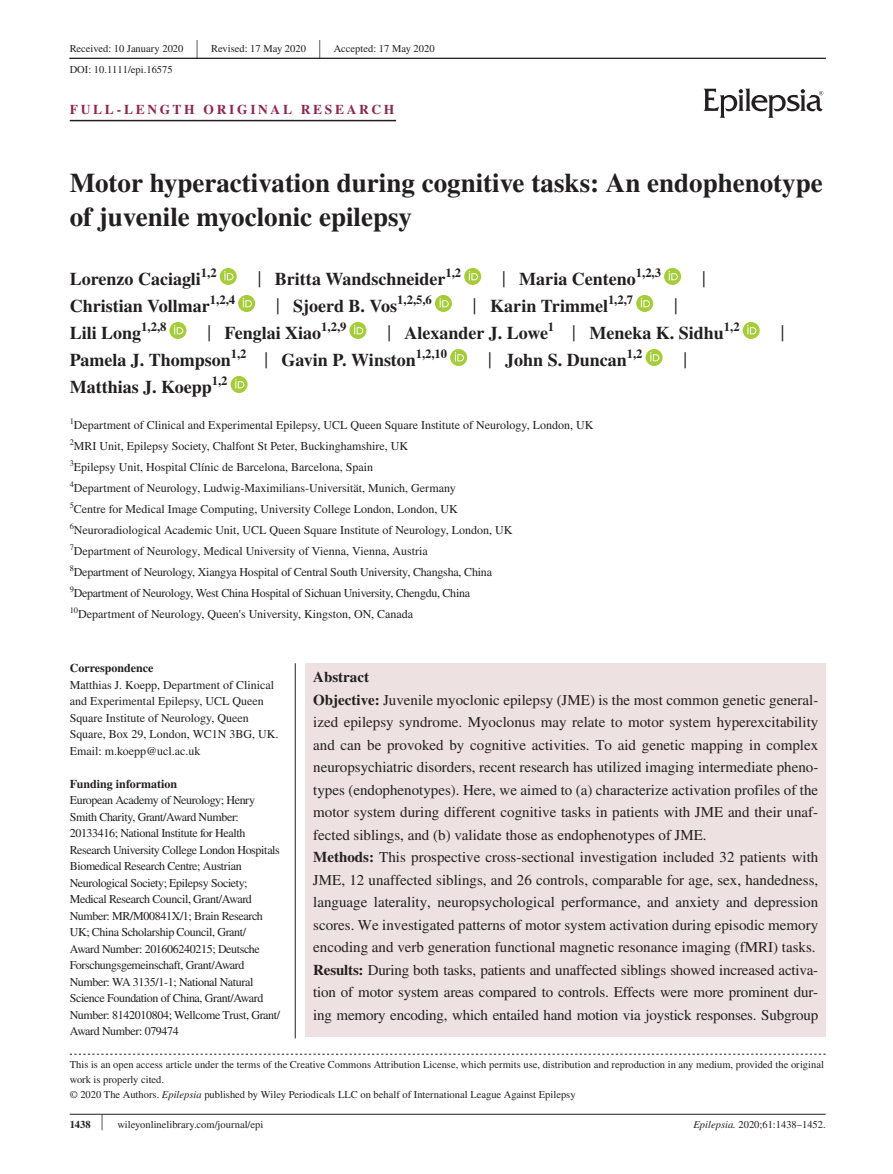
<style>
.page{position:relative;width:893px;height:1174px;background:#fff}
.page>*{position:absolute;margin:0;border:0;box-sizing:border-box;transform-origin:0 0}
.t1{font:700 27px/34.5px "STIX";color:#231f20}
.t2{font:26.55px "STIX";color:#231f20;scale:.4 1}
.t3{font:23.4px "STIX";color:#231f20;scale:.77 1}
.t4{font:700 18px "STIX";color:#231f20}
.t5{font:15px/22.5px "STIX";color:#231f20}
.t6{font:700 13.5px "STIX";letter-spacing:.2em;color:#8c284e}
.t7{font:12px/16.5px "STIX";color:#231f20}
.t8{font:12px/16.5px "STIX";letter-spacing:-.02em;color:#231f20}
.t9{font:700 12px "STIX";color:#231f20}
.t10{font:10.5px/15px "STIX";color:#231f20}
.t11{font:8.4px "STIX";color:#231f20}
.s1{font-weight:400;font-size:23.4px}
.s2{font-weight:700}
.s3{font-style:italic}
.s4{font-size:23.1px}
</style>
<div class="page">
<hr style="left:70px;top:1113px;width:756px;height:1px;background:#231f20">
<hr style="left:69px;top:58px;width:757px;height:1px;background:#231f20">
<svg style="left:704px;top:88px;width:119px;height:30px"></svg>
<hr style="left:70px;top:120px;width:326px;height:1px;background:#231f20">
<div style="left:220px;top:268px;width:17px;height:17px;background:#a5cd39;border-radius:50%"></div>
<svg style="left:224px;top:271px;width:10px;height:9px"></svg>
<svg style="left:464px;top:268px;width:17px;height:17px"></svg>
<svg style="left:469px;top:271px;width:9px;height:9px"></svg>
<svg style="left:664px;top:268px;width:17px;height:17px"></svg>
<svg style="left:669px;top:271px;width:9px;height:9px"></svg>
<svg style="left:238px;top:295px;width:17px;height:17px"></svg>
<svg style="left:243px;top:298px;width:9px;height:9px"></svg>
<div style="left:435px;top:295px;width:17px;height:17px;background:#a5cd39;border-radius:50%"></div>
<svg style="left:439px;top:298px;width:10px;height:9px"></svg>
<svg style="left:636px;top:295px;width:17px;height:17px"></svg>
<svg style="left:641px;top:298px;width:9px;height:9px"></svg>
<svg style="left:169px;top:322px;width:17px;height:17px"></svg>
<svg style="left:174px;top:325px;width:9px;height:9px"></svg>
<svg style="left:349px;top:322px;width:17px;height:17px"></svg>
<svg style="left:354px;top:325px;width:9px;height:9px"></svg>
<svg style="left:743px;top:322px;width:17px;height:17px"></svg>
<svg style="left:747px;top:325px;width:9px;height:9px"></svg>
<svg style="left:450px;top:349px;width:17px;height:17px"></svg>
<svg style="left:455px;top:352px;width:9px;height:9px"></svg>
<svg style="left:646px;top:349px;width:17px;height:17px"></svg>
<svg style="left:650px;top:352px;width:9px;height:9px"></svg>
<svg style="left:231px;top:376px;width:17px;height:17px"></svg>
<svg style="left:235px;top:379px;width:9px;height:9px"></svg>
<div style="left:306px;top:663px;width:520px;height:373px;background:#eee1e1"></div>
<hr style="left:295px;top:663px;width:1px;height:375px;background:#231f20">
<svg style="left:70px;top:1053px;width:756px;height:1px"></svg>
<p class="t10" style="left:70px;top:41px;width:115px">Received: 10 January 2020</p>
<h2 class="t2" style="left:196px;top:31px;width:7px">|</h2>
<p class="t10" style="left:211px;top:41px;width:96px">Revised: 17 May 2020</p>
<h2 class="t2" style="left:319px;top:31px;width:7px">|</h2>
<p class="t10" style="left:334px;top:41px;width:102px">Accepted: 17 May 2020</p>
<p class="t10" style="left:70px;top:63px;width:104px">DOI: 10.1111/epi.16575</p>
<p class="t6" style="left:70px;top:101px;width:326px">FULL-LENGTH ORIGINAL RESEARCH</p>
<h1 class="t1" style="left:70px;top:165px;width:754px">Motor hyperactivation during cognitive tasks: An endophenotype of juvenile myoclonic epilepsy</h1>
<p class="t4" style="left:70px;top:268px;width:148px">Lorenzo Caciagli<sup>1,2</sup></p>
<p class="t4" style="left:258px;top:268px;width:205px"><span class="s1">|</span> Britta Wandschneider<sup>1,2</sup></p>
<p class="t4" style="left:502px;top:268px;width:160px"><span class="s1">|</span> Maria Centeno<sup>1,2,3</sup></p>
<h3 class="t3" style="left:702px;top:263px;width:6px">|</h3>
<p class="t4" style="left:70px;top:295px;width:167px">Christian Vollmar<sup>1,2,4</sup></p>
<p class="t4" style="left:276px;top:295px;width:157px"><span class="s1">|</span> Sjoerd B. Vos<sup>1,2,5,6</sup></p>
<p class="t4" style="left:473px;top:295px;width:162px"><span class="s1">|</span> Karin Trimmel<sup>1,2,7</sup></p>
<h3 class="t3" style="left:674px;top:290px;width:6px">|</h3>
<p class="t4" style="left:70px;top:322px;width:98px">Lili Long<sup>1,2,8</sup></p>
<p class="t4" style="left:207px;top:322px;width:140px"><span class="s1">|</span> Fenglai Xiao<sup>1,2,9</sup></p>
<p class="t4" style="left:387px;top:322px;width:354px"><span class="s1">|</span> Alexander J. Lowe<sup>1</sup> <span class="s1">|</span> Meneka K. Sidhu<sup>1,2</sup></p>
<h3 class="t3" style="left:781px;top:317px;width:6px">|</h3>
<p class="t4" style="left:70px;top:349px;width:379px">Pamela J. Thompson<sup>1,2</sup> <span class="s1">|</span> Gavin P. Winston<sup>1,2,10</sup></p>
<p class="t4" style="left:488px;top:349px;width:156px"><span class="s1">|</span> John S. Duncan<sup>1,2</sup></p>
<h3 class="t3" style="left:684px;top:344px;width:6px">|</h3>
<p class="t4" style="left:70px;top:376px;width:159px">Matthias J. Koepp<sup>1,2</sup></p>
<p class="t11" style="left:70px;top:415px;width:6px">1</p>
<p class="t7" style="left:74px;top:417px;width:521px">Department of Clinical and Experimental Epilepsy, UCL Queen Square Institute of Neurology, London, UK</p>
<p class="t11" style="left:70px;top:436px;width:6px">2</p>
<p class="t7" style="left:74px;top:438px;width:336px">MRI Unit, Epilepsy Society, Chalfont St Peter, Buckinghamshire, UK</p>
<p class="t11" style="left:70px;top:457px;width:6px">3</p>
<p class="t7" style="left:74px;top:459px;width:301px">Epilepsy Unit, Hospital Clínic de Barcelona, Barcelona, Spain</p>
<p class="t11" style="left:70px;top:478px;width:6px">4</p>
<p class="t7" style="left:74px;top:480px;width:383px">Department of Neurology, Ludwig-Maximilians-Universität, Munich, Germany</p>
<p class="t11" style="left:70px;top:499px;width:6px">5</p>
<p class="t7" style="left:74px;top:501px;width:385px">Centre for Medical Image Computing, University College London, London, UK</p>
<p class="t11" style="left:70px;top:520px;width:6px">6</p>
<p class="t7" style="left:74px;top:522px;width:440px">Neuroradiological Academic Unit, UCL Queen Square Institute of Neurology, London, UK</p>
<p class="t11" style="left:70px;top:541px;width:6px">7</p>
<p class="t7" style="left:74px;top:543px;width:355px">Department of Neurology, Medical University of Vienna, Vienna, Austria</p>
<p class="t11" style="left:70px;top:562px;width:6px">8</p>
<p class="t8" style="left:74px;top:564px;width:420px">Department of Neurology, Xiangya Hospital of Central South University, Changsha, China</p>
<p class="t11" style="left:70px;top:583px;width:6px">9</p>
<p class="t8" style="left:74px;top:585px;width:398px">Department of Neurology, West China Hospital of Sichuan University, Chengdu, China</p>
<p class="t11" style="left:70px;top:604px;width:10px">10</p>
<p class="t7" style="left:78px;top:606px;width:337px">Department of Neurology, Queen's University, Kingston, ON, Canada</p>
<p class="t9" style="left:70px;top:661px;width:85px">Correspondence</p>
<p class="t7" style="left:70px;top:677px;width:210px">Matthias J. Koepp, Department of Clinical and Experimental Epilepsy, UCL Queen Square Institute of Neurology, Queen Square, Box 29, London, WC1N 3BG, UK.<br>Email: m.koepp@ucl.ac.uk</p>
<p class="t9" style="left:70px;top:776px;width:109px">Funding information</p>
<p class="t8" style="left:70px;top:793px;width:212px">European Academy of Neurology; Henry Smith Charity, Grant/Award Number:<br>20133416; National Institute for Health Research University College London Hospitals Biomedical Research Centre; Austrian Neurological Society; Epilepsy Society; Medical Research Council, Grant/Award Number: MR/M00841X/1; Brain Research UK; China Scholarship Council, Grant/<br>Award Number: 201606240215; Deutsche Forschungsgemeinschaft, Grant/Award Number: WA 3135/1-1; National Natural Science Foundation of China, Grant/Award Number: 8142010804; Wellcome Trust, Grant/ Award Number: 079474</p>
<p class="t5" style="left:313px;top:666px;width:507px"><span class="s2">Abstract<br>Objective:</span> Juvenile myoclonic epilepsy (JME) is the most common genetic general&shy;ized epilepsy syndrome. Myoclonus may relate to motor system hyperexcitability and can be provoked by cognitive activities. To aid genetic mapping in complex neuropsychiatric disorders, recent research has utilized imaging intermediate pheno&shy;types (endophenotypes). Here, we aimed to (a) characterize activation profiles of the motor system during different cognitive tasks in patients with JME and their unaf&shy;fected siblings, and (b) validate those as endophenotypes of JME.<br><span class="s2">Methods:</span> This prospective cross-sectional investigation included 32 patients with JME, 12 unaffected siblings, and 26 controls, comparable for age, sex, handedness, language laterality, neuropsychological performance, and anxiety and depression scores. We investigated patterns of motor system activation during episodic memory encoding and verb generation functional magnetic resonance imaging (fMRI) tasks.<br><span class="s2">Results:</span> During both tasks, patients and unaffected siblings showed increased activa&shy;tion of motor system areas compared to controls. Effects were more prominent dur&shy;ing memory encoding, which entailed hand motion via joystick responses. Subgroup</p>
<p class="t10" style="left:70px;top:1057px;width:756px">This is an open access article under the terms of the Creative Commons Attribution License, which permits use, distribution and reproduction in any medium, provided the original work is properly cited.<br>© 2020 The Authors. <span class="s3">Epilepsia</span> published by Wiley Periodicals LLC on behalf of International League Against Epilepsy</p>
<p class="t10" style="left:70px;top:1117px;width:195px"><span class="s2">1438</span> <span class="s4">|</span> wileyonlinelibrary.com/journal/epi</p>
<p class="t10" style="left:693px;top:1117px;width:134px"><span class="s3">Epilepsia.</span> 2020;61:1438–1452.</p>
</div>
